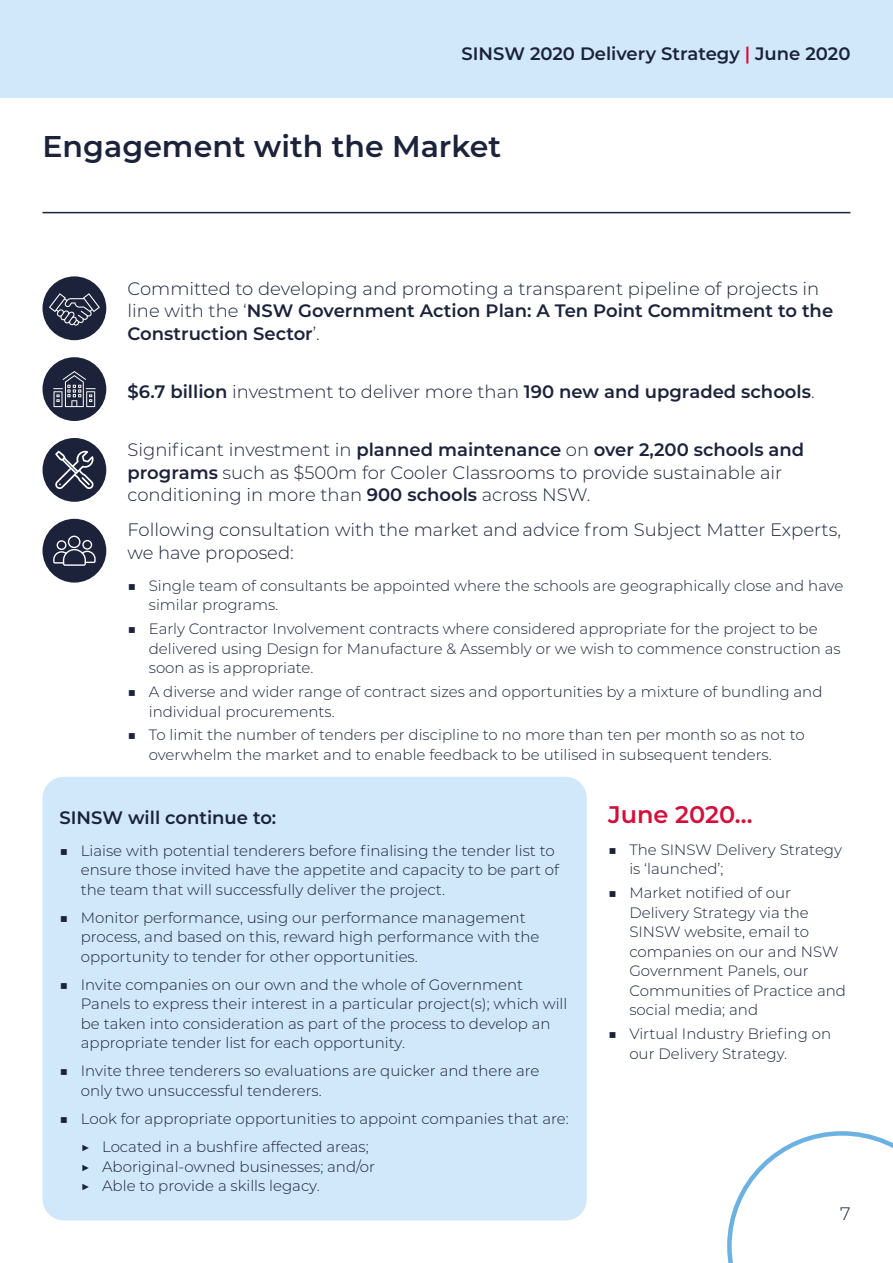
<style>
.page{position:relative;width:893px;height:1263px;background:#fff}
.page>*{position:absolute;margin:0;border:0;box-sizing:border-box;transform-origin:0 0}
.Heading_1{font:600 30px "Montserrat";color:#1b223a}
.Heading_2{font:600 24px "Montserrat";color:#d30f3b}
.Body_text_light_12_1{font:300 18px/22.5px "Montserrat";color:#1b223a}
.Body_text_light_12_1-2{font:600 18px "Montserrat";color:#1b223a}
.Body_text_semibold_1{font:600 18px "Montserrat";color:#1b223a}
.t1{font:300 15px/19.5px "Montserrat";color:#1b223a}
.s1{color:#d30f3b}
.s2{font-weight:600}
.s3{font-weight:300}
</style>
<div class="page">
<div style="left:0;top:0;width:893px;height:98px;background:#d0e8f9"></div>
<hr style="left:43px;top:212px;width:807px;height:1px;background:#1b223a">
<svg style="left:727px;top:1131px;width:166px;height:132px"></svg>
<div style="left:43px;top:276px;width:63px;height:64px;background:#1b223a;border-radius:50%"></div>
<svg style="left:49px;top:293px;width:51px;height:33px"></svg>
<div style="left:43px;top:357px;width:63px;height:64px;background:#1b223a;border-radius:50%"></div>
<svg style="left:53px;top:371px;width:43px;height:36px"></svg>
<div style="left:43px;top:438px;width:63px;height:64px;background:#1b223a;border-radius:50%"></div>
<svg style="left:55px;top:451px;width:39px;height:38px"></svg>
<div style="left:43px;top:519px;width:63px;height:64px;background:#1b223a;border-radius:50%"></div>
<svg style="left:53px;top:536px;width:43px;height:30px"></svg>
<div style="left:43px;top:777px;width:544px;height:443px;background:#d0e8f9;border-radius:21px"></div>
<p class="Body_text_light_12_1-2" style="left:462px;top:41px;width:390px">SINSW 2020 Delivery Strategy <span class="s1">|</span> June 2020</p>
<p class="Heading_1" style="left:43px;top:125px;width:460px">Engagement with the Market</p>
<p class="Body_text_light_12_1" style="left:128px;top:276px;width:707px">Committed to developing and promoting a transparent pipeline of projects in line with the ‘<span class="s2">NSW Government Action Plan: A Ten Point Commitment to the<br>Construction Sector</span>’.</p>
<p class="Body_text_light_12_1-2" style="left:128px;top:379px;width:689px">$6.7 billion <span class="s3">investment to deliver more than</span> 190 new and upgraded schools<span class="s3">.</span></p>
<p class="Body_text_light_12_1" style="left:128px;top:438px;width:678px">Significant investment in <span class="s2">planned maintenance</span> on <span class="s2">over 2,200 schools and programs</span> such as $500m for Cooler Classrooms to provide sustainable air conditioning in more than <span class="s2">900 schools</span> across NSW.</p>
<p class="Body_text_light_12_1" style="left:128px;top:518px;width:715px">Following consultation with the market and advice from Subject Matter Experts, we have proposed:</p>
<p class="t1" style="left:149px;top:575px;width:696px;text-indent:-21px">■ Single team of consultants be appointed where the schools are geographically close and have similar programs.</p>
<p class="t1" style="left:149px;top:619px;width:693px;text-indent:-21px">■ Early Contractor Involvement contracts where considered appropriate for the project to be delivered using Design for Manufacture &amp; Assembly or we wish to commence construction as soon as is appropriate.</p>
<p class="t1" style="left:149px;top:681px;width:675px;text-indent:-21px">■ A diverse and wider range of contract sizes and opportunities by a mixture of bundling and individual procurements.</p>
<p class="t1" style="left:149px;top:725px;width:657px;text-indent:-21px">■ To limit the number of tenders per discipline to no more than ten per month so as not to overwhelm the market and to enable feedback to be utilised in subsequent tenders.</p>
<p class="Body_text_semibold_1" style="left:60px;top:804px;width:218px">SINSW will continue to:</p>
<p class="t1" style="left:81px;top:840px;width:480px;text-indent:-21px">■ Liaise with potential tenderers before finalising the tender list to ensure those invited have the appetite and capacity to be part of the team that will successfully deliver the project.</p>
<p class="t1" style="left:81px;top:907px;width:460px;text-indent:-21px">■ Monitor performance, using our performance management process, and based on this, reward high performance with the opportunity to tender for other opportunities.</p>
<p class="t1" style="left:81px;top:974px;width:488px;text-indent:-21px">■ Invite companies on our own and the whole of Government Panels to express their interest in a particular project(s); which will be taken into consideration as part of the process to develop an appropriate tender list for each opportunity.</p>
<p class="t1" style="left:81px;top:1061px;width:460px;text-indent:-21px">■ Invite three tenderers so evaluations are quicker and there are only two unsuccessful tenderers.</p>
<p class="t1" style="left:60px;top:1108px;width:511px">■ Look for appropriate opportunities to appoint companies that are:</p>
<p class="t1" style="left:81px;top:1136px;width:289px">▶ Located in a bushfire affected areas;</p>
<p class="t1" style="left:81px;top:1156px;width:296px">▶ Aboriginal-owned businesses; and/or</p>
<p class="t1" style="left:81px;top:1175px;width:240px">▶ Able to provide a skills legacy.</p>
<p class="Heading_2" style="left:608px;top:797px;width:146px">June 2020…</p>
<p class="t1" style="left:629px;top:839px;width:214px;text-indent:-21px">■ The SINSW Delivery Strategy is ‘launched’;</p>
<p class="t1" style="left:629px;top:883px;width:218px;text-indent:-21px">■ Market notified of our<br>Delivery Strategy via the<br>SINSW website, email to companies on our and NSW<br>Government Panels, our<br>Communities of Practice and social media; and</p>
<p class="t1" style="left:629px;top:1023px;width:203px;text-indent:-21px">■ Virtual Industry Briefing on our Delivery Strategy.</p>
<p class="Body_text_light_12_1" style="left:840px;top:1202px;width:12px">7</p>
</div>
